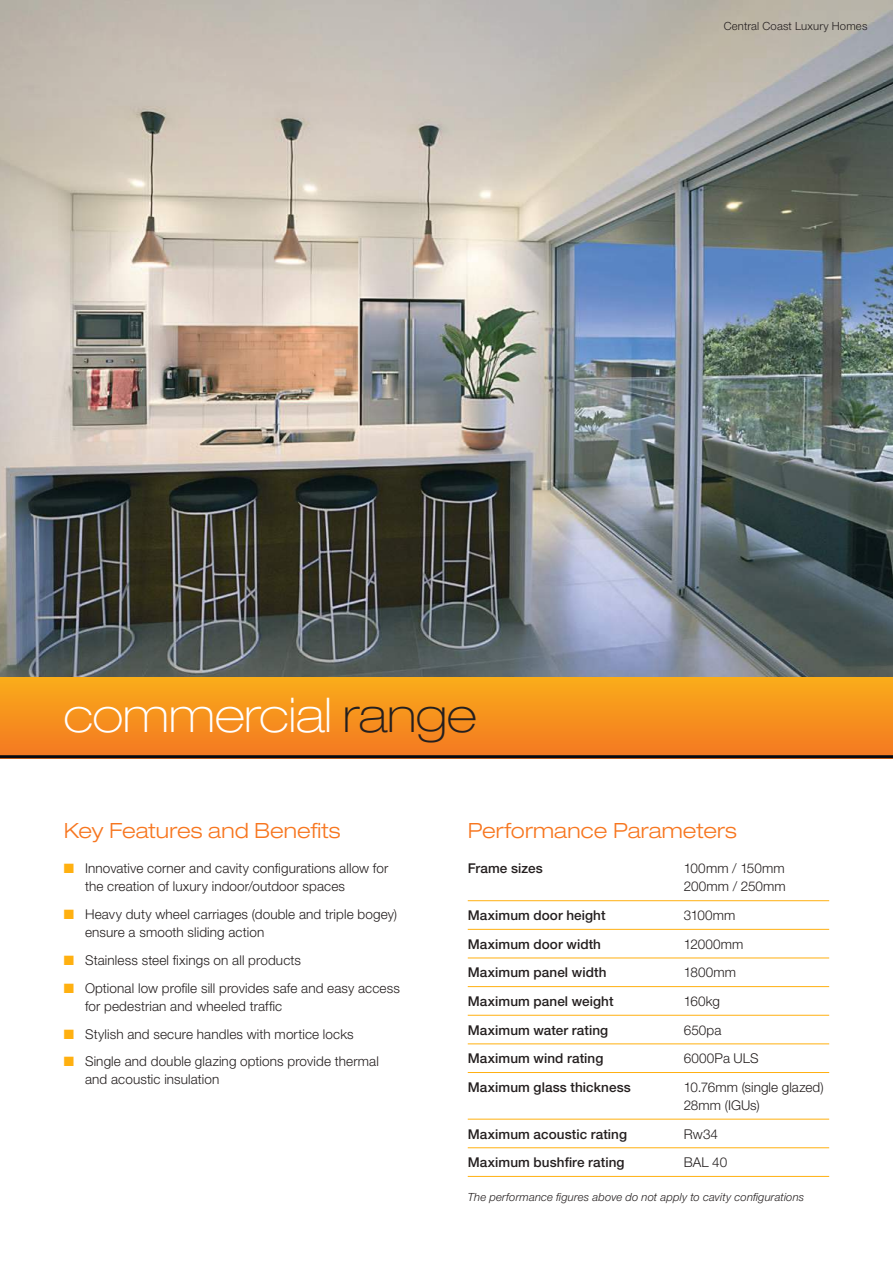
<style>
.page{position:relative;width:893px;height:1263px;background:#fff}
.page>*{position:absolute;margin:0;border:0;box-sizing:border-box;transform-origin:0 0}
.t1{font:100 expanded 48px "Helvetica Neue";letter-spacing:-.005em;color:#fff}
.t2{font:300 expanded 21px "Helvetica Neue";letter-spacing:.005em;color:#f7761f}
.t3{font:300 13.5px/18px "Helvetica Neue";letter-spacing:.01em;color:#241f1f}
.t4{font:500 13.5px "Helvetica Neue";letter-spacing:.005em;color:#241f1f}
.t5{font:italic 300 11.25px "Helvetica Neue";letter-spacing:.015em;color:#241f1f}
.t6{font:300 11.25px "Helvetica Neue";letter-spacing:.015em;color:#241f1f}
.s1{color:#241f1f}
.s2{color:#ffb010}
</style>
<div class="page">
<img style="left:0;top:0;width:893px;height:677px">
<hr style="left:468px;top:900px;width:361px;height:1px;background:#ffb010">
<hr style="left:468px;top:929px;width:361px;height:1px;background:#ffb010">
<hr style="left:468px;top:957px;width:361px;height:1px;background:#ffb010">
<hr style="left:468px;top:986px;width:361px;height:1px;background:#ffb010">
<hr style="left:468px;top:1015px;width:361px;height:1px;background:#ffb010">
<hr style="left:468px;top:1043px;width:361px;height:1px;background:#ffb010">
<hr style="left:468px;top:1072px;width:361px;height:1px;background:#ffb010">
<hr style="left:468px;top:1119px;width:361px;height:1px;background:#ffb010">
<hr style="left:468px;top:1147px;width:361px;height:1px;background:#ffb010">
<hr style="left:468px;top:1176px;width:361px;height:1px;background:#ffb010">
<div style="left:0;top:677px;width:893px;height:81px;background:linear-gradient(to bottom,#faac1a,#f47722)"></div>
<hr style="left:0;top:755px;width:893px;height:3px;background:#09090f">
<p class="t6" style="left:724px;top:19px;width:145px">Central Coast Luxury Homes</p>
<h1 class="t1" style="left:64px;top:687px;width:414px">commercial <span class="s1">range</span></h1>
<h2 class="t2" style="left:64px;top:818px;width:278px">Key Features and Benefits</h2>
<p class="t3" style="left:85px;top:859px;width:305px;text-indent:-21px"><span class="s2">■</span> Innovative corner and cavity configurations allow for the creation of luxury indoor/outdoor spaces</p>
<p class="t3" style="left:85px;top:905px;width:314px;text-indent:-21px"><span class="s2">■</span> Heavy duty wheel carriages (double and triple bogey) ensure a smooth sliding action</p>
<p class="t3" style="left:64px;top:951px;width:239px"><span class="s2">■</span> Stainless steel fixings on all products</p>
<p class="t3" style="left:85px;top:979px;width:316px;text-indent:-21px"><span class="s2">■</span> Optional low profile sill provides safe and easy access for pedestrian and wheeled traffic</p>
<p class="t3" style="left:64px;top:1024px;width:291px"><span class="s2">■</span> Stylish and secure handles with mortice locks</p>
<p class="t3" style="left:85px;top:1052px;width:295px;text-indent:-21px"><span class="s2">■</span> Single and double glazing options provide thermal and acoustic insulation</p>
<h2 class="t2" style="left:468px;top:818px;width:271px">Performance Parameters</h2>
<p class="t4" style="left:468px;top:860px;width:77px">Frame sizes</p>
<p class="t3" style="left:684px;top:859px;width:104px">100mm / 150mm<br>200mm / 250mm</p>
<p class="t4" style="left:468px;top:907px;width:139px">Maximum door height</p>
<p class="t3" style="left:684px;top:906px;width:53px">3100mm</p>
<p class="t4" style="left:468px;top:936px;width:135px">Maximum door width</p>
<p class="t3" style="left:684px;top:934px;width:61px">12000mm</p>
<p class="t4" style="left:468px;top:964px;width:140px">Maximum panel width</p>
<p class="t3" style="left:684px;top:963px;width:54px">1800mm</p>
<p class="t4" style="left:468px;top:993px;width:147px">Maximum panel weight</p>
<p class="t3" style="left:684px;top:992px;width:38px">160kg</p>
<p class="t4" style="left:468px;top:1022px;width:142px">Maximum water rating</p>
<p class="t3" style="left:684px;top:1020px;width:39px">650pa</p>
<p class="t4" style="left:468px;top:1050px;width:137px">Maximum wind rating</p>
<p class="t3" style="left:684px;top:1049px;width:76px">6000Pa ULS</p>
<p class="t4" style="left:468px;top:1079px;width:165px">Maximum glass thickness</p>
<p class="t3" style="left:684px;top:1078px;width:141px">10.76mm (single glazed)<br>28mm (IGUs)</p>
<p class="t4" style="left:468px;top:1126px;width:161px">Maximum acoustic rating</p>
<p class="t3" style="left:684px;top:1124px;width:36px">Rw34</p>
<p class="t4" style="left:468px;top:1154px;width:158px">Maximum bushfire rating</p>
<p class="t3" style="left:684px;top:1153px;width:45px">BAL 40</p>
<p class="t5" style="left:468px;top:1190px;width:338px">The performance figures above do not apply to cavity configurations</p>
</div>
